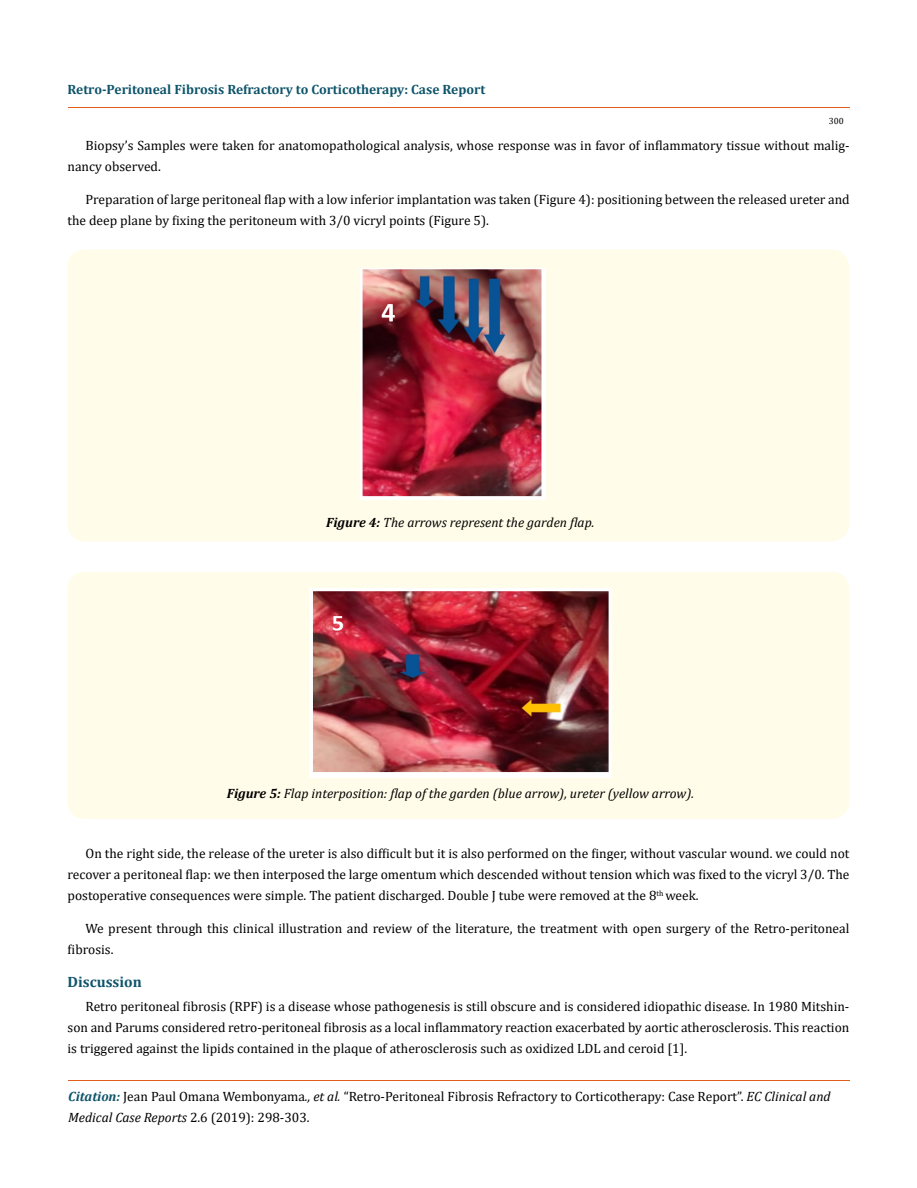
<style>
.page{position:relative;width:917px;height:1188px;background:#fff}
.page>*{position:absolute;margin:0;border:0;box-sizing:border-box;transform-origin:0 0}
.t1{font:700 15px "Cambria";color:#0e546a}
.t2{font:13.5px/21px "Cambria";color:#000}
.t3{font:italic 13.5px "Cambria";color:#000}
.t4{font:700 13.5px "Cambria";color:#0e546a}
.t5{font:9px "Cambria";color:#000}
.s1{font-weight:700}
.s2{font-weight:700;font-style:italic;color:#0e546a}
.s3{font-style:italic}
</style>
<div class="page">
<hr style="left:68px;top:108px;width:781px;height:1px;background:#e05d1a">
<hr style="left:68px;top:1080px;width:781px;height:1px;background:#e05d1a">
<div style="left:67px;top:249px;width:782px;height:292px;background:#fffde9;border-radius:18px"></div>
<img style="left:360px;top:268px;width:185px;height:231px">
<div style="left:67px;top:572px;width:782px;height:247px;background:#fffde9;border-radius:18px"></div>
<img style="left:309px;top:589px;width:302px;height:188px">
<p class="t4" style="left:68px;top:80px;width:419px">Retro-Peritoneal Fibrosis Refractory to Corticotherapy: Case Report</p>
<p class="t5" style="left:828px;top:116px;width:16px">300</p>
<p class="t2" style="left:68px;top:135px;width:783px;text-indent:18px">Biopsy’s Samples were taken for anatomopathological analysis, whose response was in favor of inflammatory tissue without malig&shy;nancy observed.</p>
<p class="t2" style="left:68px;top:189px;width:783px;text-indent:18px">Preparation of large peritoneal flap with a low inferior implantation was taken (Figure 4): positioning between the released ureter and the deep plane by fixing the peritoneum with 3/0 vicryl points (Figure 5).</p>
<p class="t3" style="left:326px;top:512px;width:270px"><span class="s1">Figure 4:</span> The arrows represent the garden flap.</p>
<p class="t3" style="left:227px;top:784px;width:469px"><span class="s1">Figure 5:</span> Flap interposition: flap of the garden (blue arrow), ureter (yellow arrow).</p>
<p class="t2" style="left:68px;top:843px;width:783px;text-align:justify;text-indent:18px">On the right side, the release of the ureter is also difficult but it is also performed on the finger, without vascular wound. we could not recover a peritoneal flap: we then interposed the large omentum which descended without tension which was fixed to the vicryl 3/0. The postoperative consequences were simple. The patient discharged. Double J tube were removed at the 8<sup>th</sup> week.</p>
<p class="t2" style="left:68px;top:918px;width:783px;text-indent:18px">We present through this clinical illustration and review of the literature, the treatment with open surgery of the Retro-peritoneal fibrosis.</p>
<p class="t1" style="left:68px;top:971px;width:76px">Discussion</p>
<p class="t2" style="left:68px;top:996px;width:783px;text-align:justify;text-indent:18px">Retro peritoneal fibrosis (RPF) is a disease whose pathogenesis is still obscure and is considered idiopathic disease. In 1980 Mitshin&shy;son and Parums considered retro-peritoneal fibrosis as a local inflammatory reaction exacerbated by aortic atherosclerosis. This reaction is triggered against the lipids contained in the plaque of atherosclerosis such as oxidized LDL and ceroid [1].</p>
<p class="t2" style="left:68px;top:1086px;width:763px"><span class="s2">Citation:</span> Jean Paul Omana Wembonyama<span class="s3">., et al.</span> “Retro-Peritoneal Fibrosis Refractory to Corticotherapy: Case Report”. <span class="s3">EC Clinical and<br>Medical Case Reports</span> 2.6 (2019): 298-303.</p>
</div>
